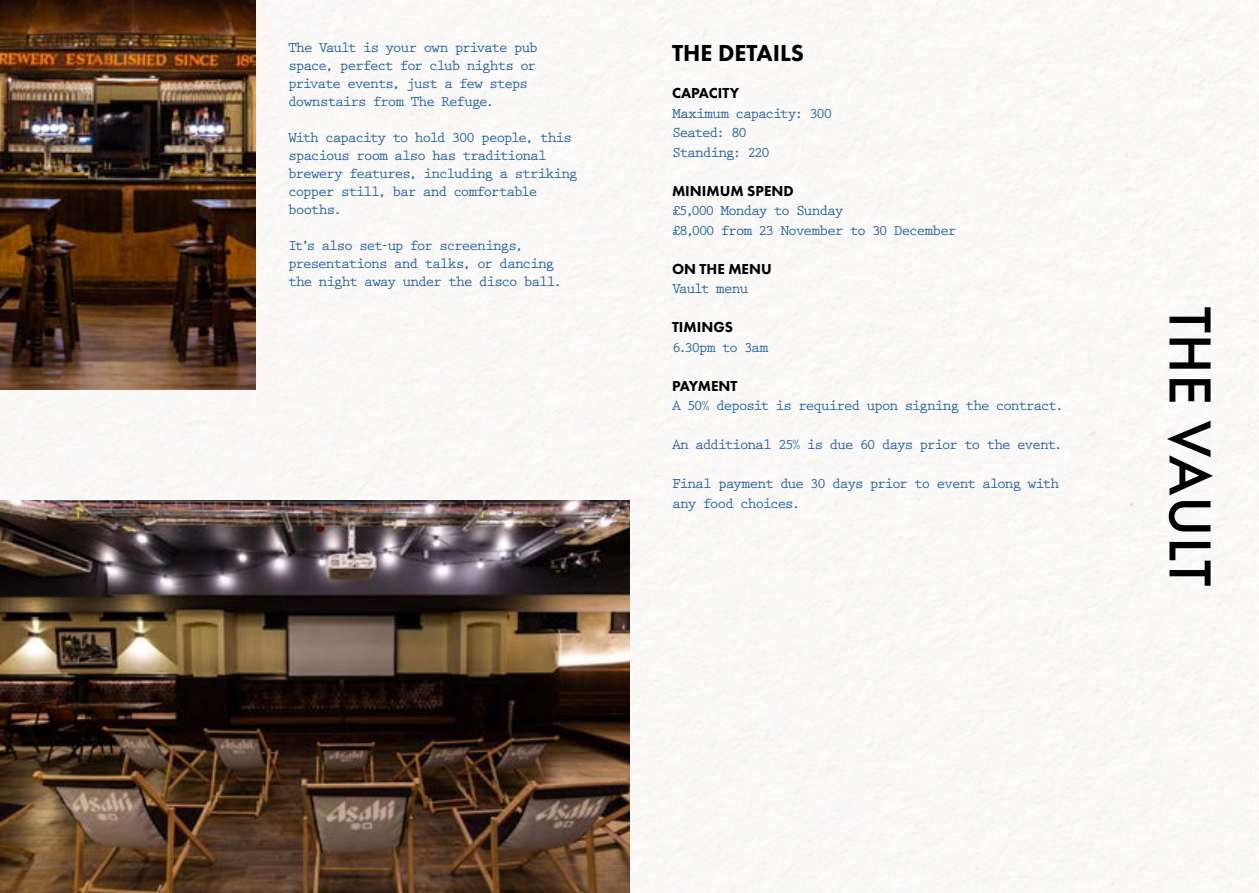
<style>
.page{position:relative;width:1259px;height:893px;background:#fff}
.page>*{position:absolute;margin:0;border:0;box-sizing:border-box;transform-origin:0 0}
.t1{font:500 61.5px "Futura PT";letter-spacing:.01em;color:#000}
.t2{font:800 24px "Futura PT";color:#000}
.t3{font:700 15px/18px "Prestige Elite Std";letter-spacing:-.095em;color:#2761a4}
.t4{font:800 15px "Futura PT";color:#000}
</style>
<div class="page">
<img style="left:0;top:0;width:1259px;height:893px">
<img style="left:0;top:500px;width:629px;height:393px">
<img style="left:0;top:0;width:255px;height:389px">
<p class="t3" style="left:288px;top:39px;width:251px">The Vault is your own private pub space, perfect for club nights or private events, just a few steps downstairs from The Refuge.</p>
<p class="t3" style="left:288px;top:129px;width:291px">With capacity to hold 300 people, this spacious room also has traditional brewery features, including a striking copper still, bar and comfortable booths.</p>
<p class="t3" style="left:288px;top:237px;width:275px">It’s also set-up for screenings, presentations and talks, or dancing the night away under the disco ball.</p>
<h2 class="t2" style="left:672px;top:38px;width:134px">THE DETAILS</h2>
<p class="t4" style="left:672px;top:84px;width:69px">CAPACITY</p>
<p class="t3" style="left:672px;top:104px;width:162px;line-height:19.5px">Maximum capacity: 300<br>Seated: 80<br>Standing: 220</p>
<p class="t4" style="left:672px;top:181px;width:123px">MINIMUM SPEND</p>
<p class="t3" style="left:672px;top:201px;width:286px;line-height:19.5px">£5,000 Monday to Sunday<br>£8,000 from 23 November to 30 December</p>
<p class="t4" style="left:672px;top:259px;width:101px">ON THE MENU</p>
<p class="t3" style="left:672px;top:280px;width:78px">Vault menu</p>
<p class="t4" style="left:672px;top:318px;width:63px">TIMINGS</p>
<p class="t3" style="left:672px;top:338px;width:98px">6.30pm to 3am</p>
<p class="t4" style="left:672px;top:376px;width:67px">PAYMENT</p>
<p class="t3" style="left:672px;top:397px;width:393px">A 50% deposit is required upon signing the contract.</p>
<p class="t3" style="left:672px;top:436px;width:392px">An additional 25% is due 60 days prior to the event.</p>
<p class="t3" style="left:672px;top:474px;width:389px;line-height:19.5px">Final payment due 30 days prior to event along with any food choices.</p>
<h1 class="t1" style="left:1227px;top:307px;width:281px;rotate:90deg">THE VAULT</h1>
</div>
